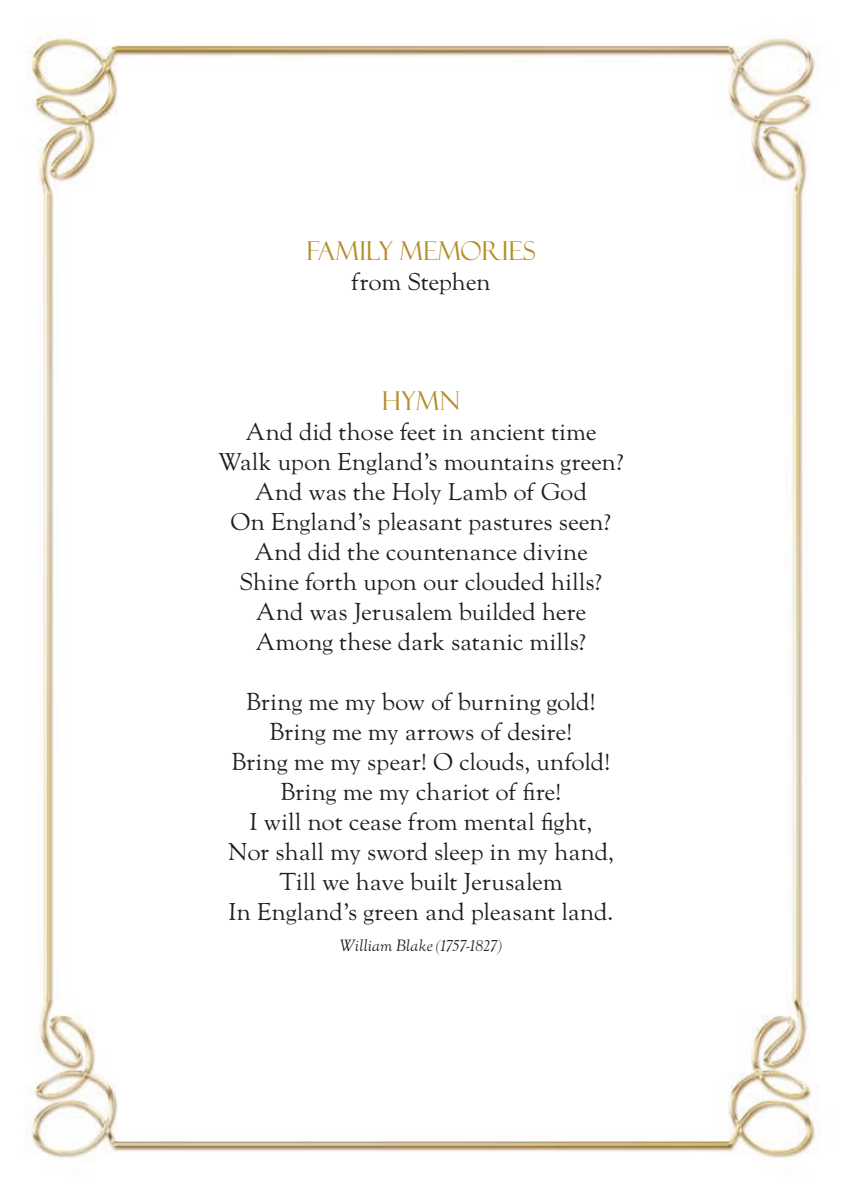
<style>
.page{position:relative;width:842px;height:1191px;background:#fff}
.page>*{position:absolute;margin:0;border:0;box-sizing:border-box;transform-origin:0 0}
.t1{font:26px "Felix Titling";letter-spacing:.005em;color:#b58e28}
.t2{font:24px/30px "LTC Goudy Oldstyle Pro";letter-spacing:-.005em;color:#1d1d1b;text-align:center}
.t3{font:italic 16px "LTC Goudy Oldstyle Pro";letter-spacing:-.005em;color:#1d1d1b}
</style>
<div class="page">
<img style="left:25px;top:28px;width:791px;height:1131px">
<p class="t1" style="left:306px;top:236px;width:231px">FAMILY MEMORIES</p>
<p class="t2" style="left:351px;top:267px;width:141px">from Stephen</p>
<p class="t1" style="left:382px;top:386px;width:80px">HYMN</p>
<p class="t2" style="left:218px;top:417px;width:407px">And did those feet in ancient time<br>Walk upon England’s mountains green?<br>And was the Holy Lamb of God<br>On England’s pleasant pastures seen?<br>And did the countenance divine<br>Shine forth upon our clouded hills?<br>And was Jerusalem builded here<br>Among these dark satanic mills?</p>
<p class="t2" style="left:228px;top:687px;width:388px">Bring me my bow of burning gold!<br>Bring me my arrows of desire!<br>Bring me my spear! O clouds, unfold!<br>Bring me my chariot of fire!<br>I will not cease from mental fight,<br>Nor shall my sword sleep in my hand,<br>Till we have built Jerusalem<br>In England’s green and pleasant land.</p>
<p class="t3" style="left:340px;top:935px;width:164px">William Blake (1757-1827)</p>
</div>
